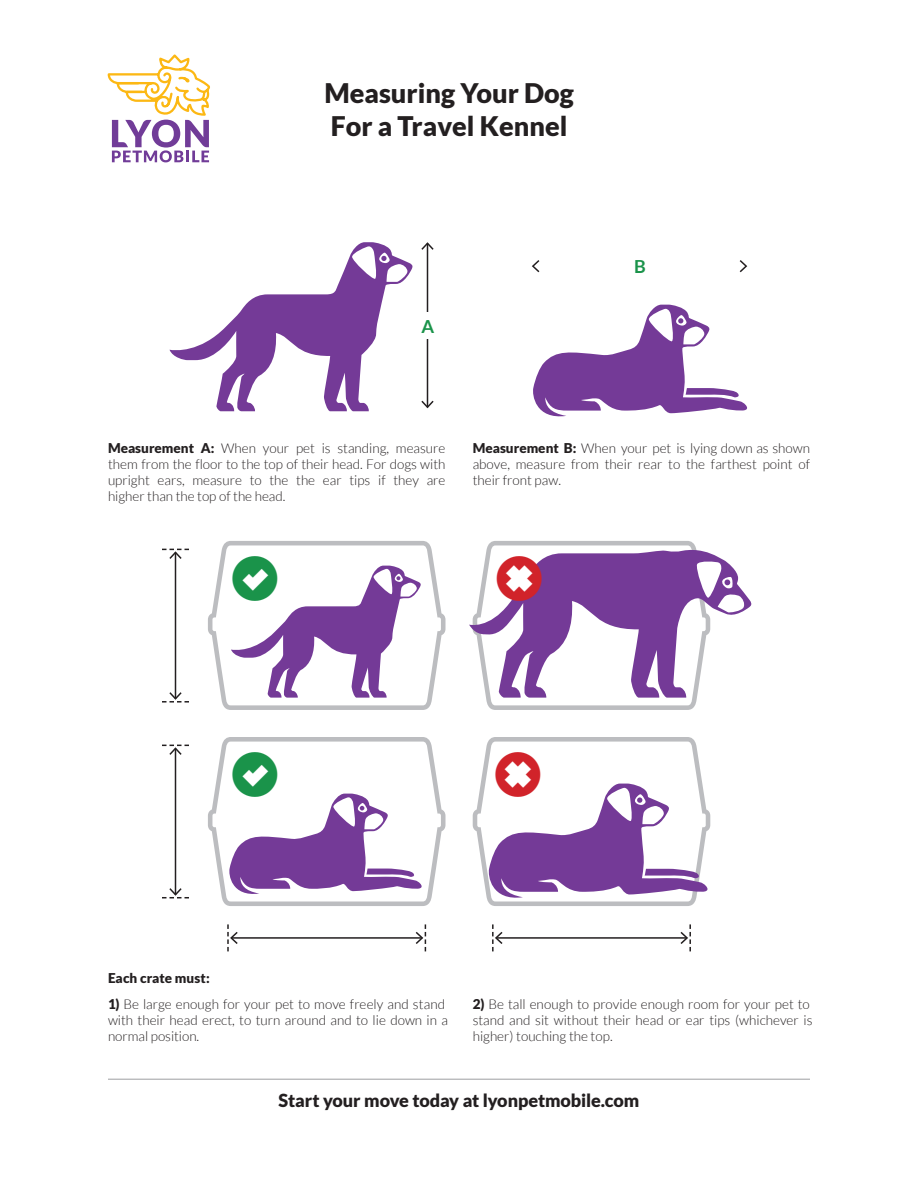
<style>
.page{position:relative;width:918px;height:1188px;background:#fff}
.page>*{position:absolute;margin:0;border:0;box-sizing:border-box;transform-origin:0 0}
.t1{font:900 27px/32.4px "Lato";color:#231f20}
.t2{font:900 18px "Lato";letter-spacing:-.01em;color:#231f20}
.t3{font:700 18px "Lato";color:#1a934a}
.t4{font:300 13.5px/16.2px "Lato";color:#231f20;text-align:justify}
.t5{font:900 13.5px "Lato";letter-spacing:.005em;color:#231f20}
.s1{font-weight:900}
</style>
<div class="page">
<hr style="left:496px;top:937px;width:191px;height:2px;background:#231f20">
<svg style="left:492px;top:924px;width:12px;height:27px"></svg>
<svg style="left:679px;top:924px;width:12px;height:27px"></svg>
<hr style="left:231px;top:937px;width:191px;height:2px;background:#231f20">
<svg style="left:227px;top:924px;width:12px;height:27px"></svg>
<svg style="left:414px;top:924px;width:12px;height:27px"></svg>
<hr style="left:175px;top:552px;width:1px;height:147px;background:#231f20">
<svg style="left:162px;top:549px;width:27px;height:12px"></svg>
<svg style="left:162px;top:691px;width:27px;height:12px"></svg>
<hr style="left:175px;top:748px;width:1px;height:147px;background:#231f20">
<svg style="left:162px;top:745px;width:27px;height:12px"></svg>
<svg style="left:162px;top:887px;width:27px;height:11px"></svg>
<svg style="left:170px;top:242px;width:242px;height:169px"></svg>
<hr style="left:427px;top:243px;width:1px;height:164px;background:#231f20">
<svg style="left:421px;top:399px;width:13px;height:10px"></svg>
<svg style="left:421px;top:242px;width:13px;height:9px"></svg>
<div style="left:414px;top:312px;width:27px;height:27px;background:#fff"></div>
<svg style="left:739px;top:260px;width:9px;height:13px"></svg>
<svg style="left:532px;top:260px;width:8px;height:13px"></svg>
<svg style="left:108px;top:54px;width:102px;height:108px"></svg>
<hr style="left:108px;top:1079px;width:702px;height:1px;background:#9d9fa2">
<svg style="left:533px;top:305px;width:214px;height:111px"></svg>
<svg style="left:208px;top:737px;width:238px;height:169px"></svg>
<svg style="left:473px;top:737px;width:237px;height:169px"></svg>
<svg style="left:469px;top:541px;width:282px;height:169px"></svg>
<svg style="left:208px;top:541px;width:238px;height:169px"></svg>
<p class="t1" style="left:324px;top:77px;width:251px">Measuring Your Dog<br>For a Travel Kennel</p>
<p class="t3" style="left:422px;top:316px;width:14px">A</p>
<h2 class="t3" style="left:634px;top:256px;width:13px">B</h2>
<p class="t4" style="left:108px;top:440px;width:339px"><span class="s1">Measurement A:</span> When your pet is standing, measure them from the floor to the top of their head. For dogs with upright ears, measure to the the ear tips if they are higher than the top of the head.</p>
<p class="t4" style="left:473px;top:440px;width:339px"><span class="s1">Measurement B:</span> When your pet is lying down as shown above, measure from their rear to the farthest point of their front paw.</p>
<p class="t5" style="left:108px;top:970px;width:103px">Each crate must:</p>
<p class="t4" style="left:108px;top:996px;width:342px;text-align:left"><span class="s1">1)</span> Be large enough for your pet to move freely and stand with their head erect, to turn around and to lie down in a normal position.</p>
<p class="t4" style="left:473px;top:996px;width:341px;text-align:left"><span class="s1">2)</span> Be tall enough to provide enough room for your pet to stand and sit without their head or ear tips (whichever is higher) touching the top.</p>
<p class="t2" style="left:279px;top:1090px;width:362px">Start your move today at lyonpetmobile.com</p>
</div>
